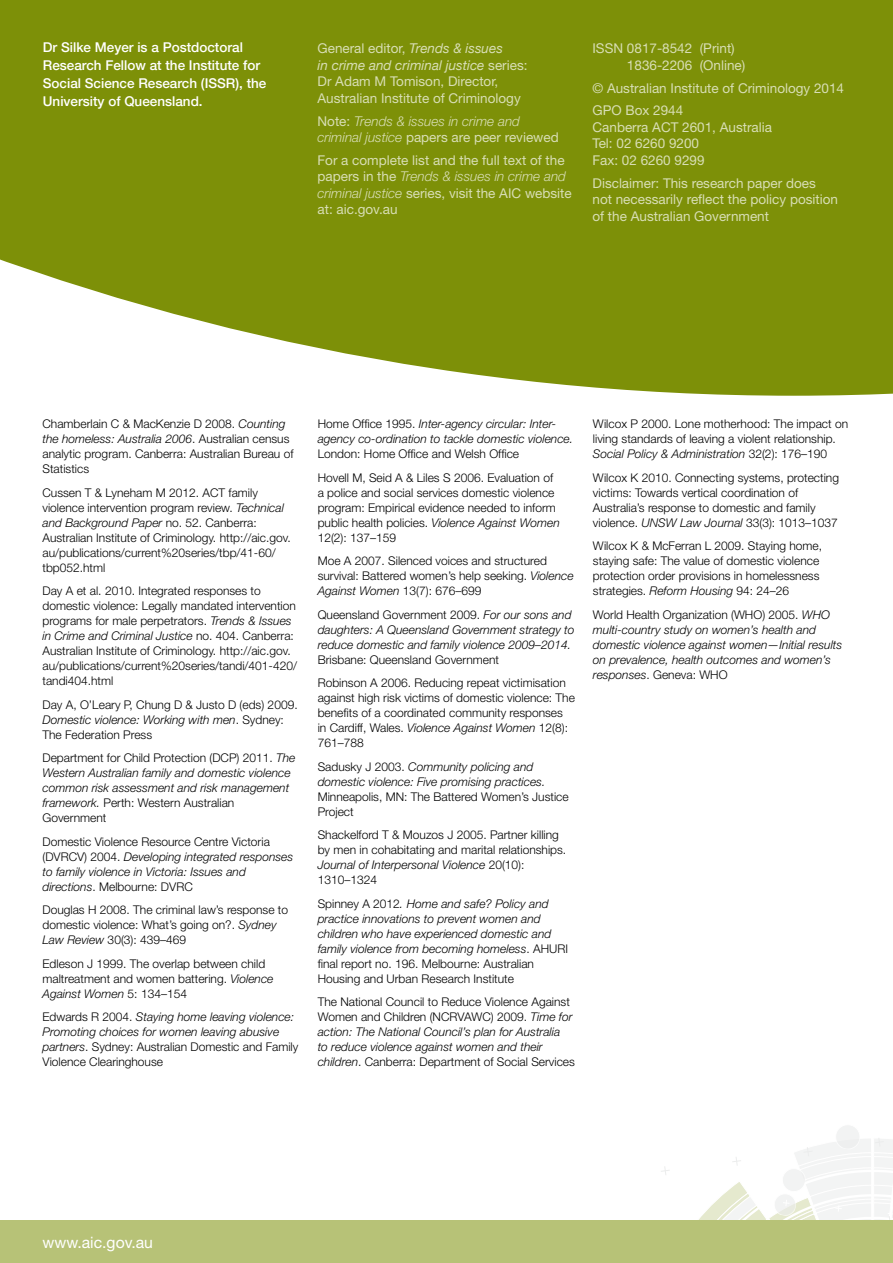
<style>
.page{position:relative;width:893px;height:1263px;background:#fff}
.page>*{position:absolute;margin:0;border:0;box-sizing:border-box;transform-origin:0 0}
.t1{font:15.75px "Helvetica Neue LT";color:#fff}
.t2{font:13.5px/16.5px "Helvetica Neue LT";color:#d8deb5}
.author_blurb{font:500 13.5px/18px "Helvetica Neue LT";color:#fff}
.t3{font:italic 300 13.5px/16.5px "Helvetica Neue LT";color:#d8deb5}
.references{font:300 12px/15px "Helvetica Neue LT";color:#000}
.references-2{font:italic 300 12px/15px "Helvetica Neue LT";color:#000}
.s1{font-style:italic}
.s2{font-weight:400;font-style:normal}
.s3{font-weight:300;font-style:italic}
.s4{font-style:normal}
</style>
<div class="page">
<svg style="left:661px;top:1125px;width:232px;height:95px"></svg>
<svg style="left:0;top:0;width:893px;height:396px;background:#8a9b21"></svg>
<div style="left:0;top:1220px;width:893px;height:43px;background:#b7c277"></div>
<p class="author_blurb" style="left:43px;top:38px;width:225px">Dr Silke Meyer is a Postdoctoral Research Fellow at the Institute for Social Science Research (ISSR), the University of Queensland.</p>
<p class="t2" style="left:317px;top:40px;width:212px">General editor, <span class="s1">Trends &amp; issues<br>in crime and criminal justice</span> series:<br>Dr Adam M Tomison, Director, Australian Institute of Criminology</p>
<p class="t3" style="left:317px;top:112px;width:243px"><span class="s2">Note:</span> Trends &amp; issues in crime and criminal justice <span class="s2">papers are peer reviewed</span></p>
<p class="t2" style="left:317px;top:152px;width:256px">For a complete list and the full text of the papers in the <span class="s3">Trends &amp; issues in crime and criminal justice</span> series, visit the AIC website at: aic.gov.au</p>
<p class="t2" style="left:627px;top:40px;width:120px;text-indent:-34px">ISSN 0817-8542 (Print)<br>1836-2206 (Online)</p>
<p class="t2" style="left:592px;top:76px;width:253px;line-height:23px">© Australian Institute of Criminology 2014<br>GPO Box 2944</p>
<p class="t2" style="left:592px;top:119px;width:181px">Canberra ACT 2601, Australia<br>Tel: 02 6260 9200<br>Fax: 02 6260 9299</p>
<p class="t2" style="left:592px;top:175px;width:247px">Disclaimer: This research paper does not necessarily reflect the policy position of the Australian Government</p>
<p class="references" style="left:43px;top:416px;width:252px">Chamberlain C &amp; MacKenzie D 2008. <span class="s1">Counting the homeless: Australia 2006</span>. Australian census analytic program. Canberra: Australian Bureau of Statistics</p>
<p class="references" style="left:43px;top:485px;width:250px">Cussen T &amp; Lyneham M 2012. ACT family violence intervention program review. <span class="s1">Technical and Background Paper</span> no. 52. Canberra:<br>Australian Institute of Criminology. http://aic.gov. au/publications/current%20series/tbp/41-60/ tbp052.html</p>
<p class="references" style="left:43px;top:583px;width:256px">Day A et al. 2010. Integrated responses to domestic violence: Legally mandated intervention programs for male perpetrators. <span class="s1">Trends &amp; Issues in Crime and Criminal Justice</span> no. 404. Canberra:<br>Australian Institute of Criminology. http://aic.gov. au/publications/current%20series/tandi/401-420/ tandi404.html</p>
<p class="references" style="left:43px;top:697px;width:257px">Day A, O’Leary P, Chung D &amp; Justo D (eds) 2009.<br><span class="s1">Domestic violence: Working with men</span>. Sydney:<br>The Federation Press</p>
<p class="references-2" style="left:43px;top:750px;width:254px"><span class="s4">Department for Child Protection (DCP) 2011.</span> The Western Australian family and domestic violence common risk assessment and risk management framework. <span class="s4">Perth: Western Australian Government</span></p>
<p class="references-2" style="left:43px;top:834px;width:252px"><span class="s4">Domestic Violence Resource Centre Victoria (DVRCV) 2004.</span> Developing integrated responses to family violence in Victoria: Issues and directions<span class="s4">. Melbourne: DVRC</span></p>
<p class="references" style="left:43px;top:902px;width:247px">Douglas H 2008. The criminal law’s response to domestic violence: What’s going on?. <span class="s1">Sydney<br>Law Review</span> 30(3): 439–469</p>
<p class="references" style="left:43px;top:956px;width:232px">Edleson J 1999. The overlap between child maltreatment and women battering. <span class="s1">Violence<br>Against Women</span> 5: 134–154</p>
<p class="references-2" style="left:43px;top:1009px;width:257px"><span class="s4">Edwards R 2004.</span> Staying home leaving violence:<br>Promoting choices for women leaving abusive partners<span class="s4">. Sydney: Australian Domestic and Family Violence Clearinghouse</span></p>
<p class="references-2" style="left:318px;top:416px;width:257px"><span class="s4">Home Office 1995.</span> Inter-agency circular: Inter&shy;agency co-ordination to tackle domestic violence.<br><span class="s4">London: Home Office and Welsh Office</span></p>
<p class="references" style="left:318px;top:470px;width:244px">Hovell M, Seid A &amp; Liles S 2006. Evaluation of a police and social services domestic violence program: Empirical evidence needed to inform public health policies. <span class="s1">Violence Against Women </span>12(2): 137–159</p>
<p class="references" style="left:318px;top:553px;width:257px">Moe A 2007. Silenced voices and structured survival: Battered women’s help seeking. <span class="s1">Violence<br>Against Women</span> 13(7): 676–699</p>
<p class="references-2" style="left:318px;top:607px;width:258px"><span class="s4">Queensland Government 2009.</span> For our sons and daughters: A Queensland Government strategy to reduce domestic and family violence 2009–2014.<br><span class="s4">Brisbane: Queensland Government</span></p>
<p class="references" style="left:318px;top:675px;width:259px">Robinson A 2006. Reducing repeat victimisation against high risk victims of domestic violence: The benefits of a coordinated community responses<br>in Cardiff, Wales. <span class="s1">Violence Against Women</span> 12(8):<br>761–788</p>
<p class="references" style="left:318px;top:759px;width:252px">Sadusky J 2003. <span class="s1">Community policing and domestic violence: Five promising practices.<br></span>Minneapolis, MN: The Battered Women’s Justice Project</p>
<p class="references" style="left:318px;top:827px;width:250px">Shackelford T &amp; Mouzos J 2005. Partner killing by men in cohabitating and marital relationships.<br><span class="s1">Journal of Interpersonal Violence</span> 20(10):<br>1310–1324</p>
<p class="references-2" style="left:318px;top:896px;width:252px"><span class="s4">Spinney A 2012</span>. Home and safe? Policy and practice innovations to prevent women and children who have experienced domestic and family violence from becoming homeless<span class="s4">. AHURI final report no. 196. Melbourne: Australian Housing and Urban Research Institute</span></p>
<p class="references" style="left:318px;top:994px;width:259px">The National Council to Reduce Violence Against Women and Children (NCRVAWC) 2009. <span class="s1">Time for action: The National Council’s plan for Australia<br>to reduce violence against women and their children</span>. Canberra: Department of Social Services</p>
<p class="references" style="left:593px;top:416px;width:257px">Wilcox P 2000. Lone motherhood: The impact on living standards of leaving a violent relationship.<br><span class="s1">Social Policy &amp; Administration</span> 32(2): 176–190</p>
<p class="references" style="left:593px;top:470px;width:248px">Wilcox K 2010. Connecting systems, protecting victims: Towards vertical coordination of Australia’s response to domestic and family violence. <span class="s1">UNSW Law Journal</span> 33(3): 1013–1037</p>
<p class="references" style="left:593px;top:538px;width:231px">Wilcox K &amp; McFerran L 2009. Staying home, staying safe: The value of domestic violence protection order provisions in homelessness strategies. <span class="s1">Reform Housing</span> 94: 24–26</p>
<p class="references-2" style="left:593px;top:607px;width:251px"><span class="s4">World Health Organization (WHO) 2005.</span> WHO multi-country study on women’s health and domestic violence against women—Initial results on prevalence, health outcomes and women’s responses<span class="s4">. Geneva: WHO</span></p>
<h1 class="t1" style="left:43px;top:1233px;width:112px">www.aic.gov.au</h1>
</div>
